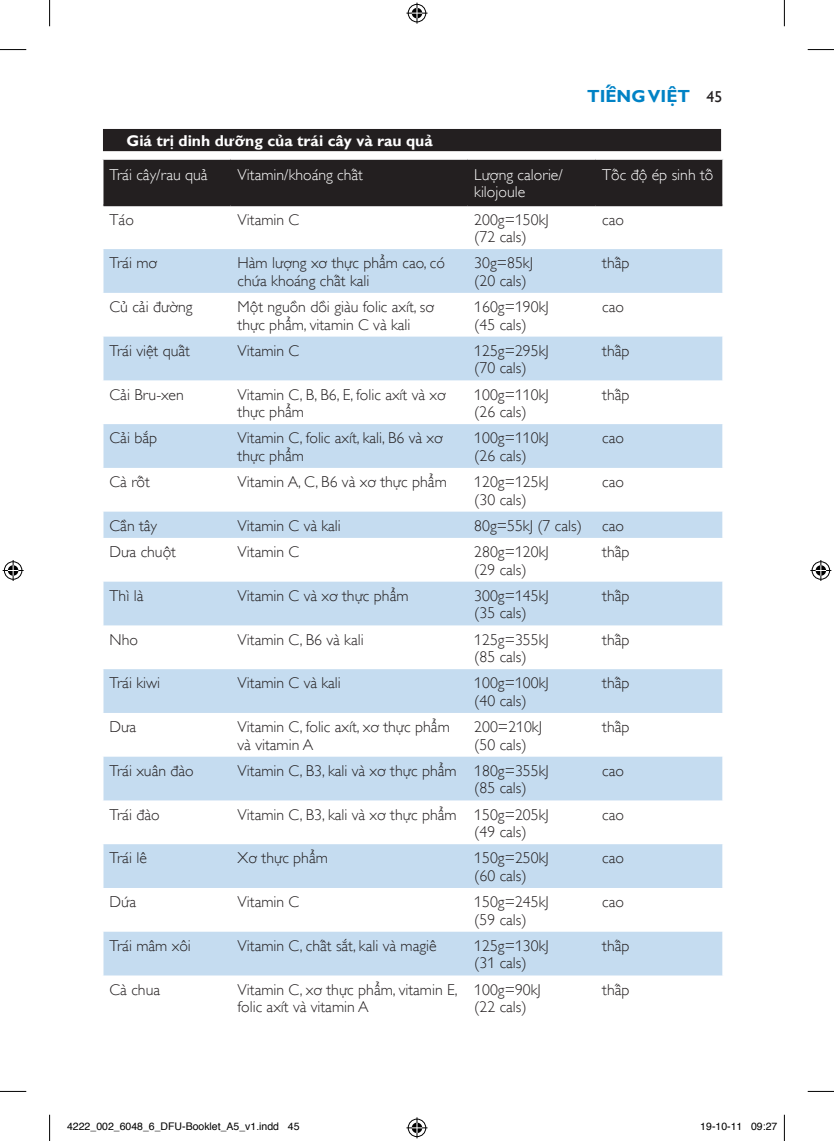
<style>
.page{position:relative;width:834px;height:1141px;background:#fff}
.page>*{position:absolute;margin:0;border:0;box-sizing:border-box;transform-origin:0 0}
.t1{font:700 17.5px "Gill Sans Viet";color:#0082c5}
.t2{font:300 15.75px/17.5px "Gill Sans Viet";color:#231f20}
.t3{font:300 15.75px/17.5px "Gill Sans Viet";color:#fff}
.t4{font:700 15.75px "Gill Sans Viet";color:#fff}
.t5{font:15.75px "Gill Sans Alt One WGL";color:#231f20}
.t6{font:10.5px "Helvetica";color:#000}
</style>
<div class="page">
<div style="left:102px;top:128px;width:620px;height:25px;background:#dedddd"></div>
<div style="left:103px;top:129px;width:617px;height:22px;background:#231f20"></div>
<div style="left:103px;top:160px;width:619px;height:44px;background:#231f20"></div>
<svg style="left:103px;top:249px;width:619px;height:726px;fill:#c5dcf0"></svg>
<svg style="left:722px;top:512px;width:1px;height:26px"></svg>
<hr style="left:103px;top:204px;width:127px;height:2px;background:#231f20">
<hr style="left:230px;top:204px;width:237px;height:2px;background:#231f20">
<hr style="left:467px;top:204px;width:128px;height:2px;background:#231f20">
<hr style="left:595px;top:204px;width:127px;height:2px;background:#231f20">
<svg style="left:0;top:49px;width:26px;height:1px"></svg>
<svg style="left:807px;top:49px;width:26px;height:1px"></svg>
<svg style="left:0;top:1091px;width:26px;height:1px"></svg>
<svg style="left:807px;top:1091px;width:26px;height:1px"></svg>
<svg style="left:49px;top:0;width:1px;height:26px"></svg>
<svg style="left:49px;top:1115px;width:1px;height:26px"></svg>
<svg style="left:783px;top:0;width:1px;height:26px"></svg>
<svg style="left:783px;top:1115px;width:1px;height:26px"></svg>
<svg style="left:406px;top:3px;width:21px;height:21px"></svg>
<svg style="left:406px;top:1117px;width:21px;height:21px"></svg>
<svg style="left:3px;top:560px;width:21px;height:21px"></svg>
<svg style="left:810px;top:560px;width:21px;height:21px"></svg>
<p class="t1" style="left:587px;top:82px;width:99px">Tiếng Việt</p>
<p class="t5" style="left:706px;top:86px;width:17px">45</p>
<p class="t4" style="left:126px;top:128px;width:308px">Giá trị dinh dưỡng của trái cây và rau quả</p>
<p class="t3" style="left:110px;top:166px;width:96px">Trái cây/rau quả</p>
<p class="t3" style="left:237px;top:166px;width:127px">Vitamin/khoáng chất</p>
<p class="t3" style="left:474px;top:166px;width:90px">Lượng calorie/ kilojoule</p>
<p class="t3" style="left:602px;top:166px;width:108px">Tốc độ ép sinh tố</p>
<p class="t2" style="left:110px;top:211px;width:26px">Táo</p>
<p class="t2" style="left:237px;top:211px;width:63px">Vitamin C</p>
<p class="t2" style="left:474px;top:211px;width:76px">200g=150kJ (72 cals)</p>
<p class="t2" style="left:602px;top:211px;width:23px">cao</p>
<p class="t2" style="left:110px;top:254px;width:49px">Trá i mơ</p>
<p class="t2" style="left:237px;top:254px;width:204px">Hàm lượng xơ thực phẩm cao, có chứa khoáng chất kali</p>
<p class="t2" style="left:474px;top:254px;width:60px">30g=85kJ (20 cals)</p>
<p class="t2" style="left:602px;top:254px;width:29px">thấp</p>
<p class="t2" style="left:110px;top:298px;width:84px">Củ cải đường</p>
<p class="t2" style="left:237px;top:298px;width:198px">Một nguồn dồi giàu folic axít, sơ thực phẩm, vitamin C và kali</p>
<p class="t2" style="left:474px;top:298px;width:76px">160g=190kJ (45 cals)</p>
<p class="t2" style="left:602px;top:298px;width:23px">cao</p>
<p class="t2" style="left:110px;top:342px;width:82px">Trái việt quất</p>
<p class="t2" style="left:237px;top:342px;width:63px">Vitamin C</p>
<p class="t2" style="left:474px;top:342px;width:76px">125g=295kJ (70 cals)</p>
<p class="t2" style="left:602px;top:342px;width:29px">thấp</p>
<p class="t2" style="left:110px;top:386px;width:76px">Cải Bru-xen</p>
<p class="t2" style="left:237px;top:386px;width:210px">Vitamin C, B, B6, E, folic axít và xơ thực phẩm</p>
<p class="t2" style="left:474px;top:386px;width:76px">100g=110kJ (26 cals)</p>
<p class="t2" style="left:602px;top:386px;width:29px">thấp</p>
<p class="t2" style="left:110px;top:429px;width:49px">Cải bắp</p>
<p class="t2" style="left:237px;top:429px;width:207px">Vitamin C, folic axít, kali, B6 và xơ thực phẩm</p>
<p class="t2" style="left:474px;top:429px;width:76px">100g=110kJ (26 cals)</p>
<p class="t2" style="left:602px;top:429px;width:23px">cao</p>
<p class="t2" style="left:110px;top:473px;width:42px">Cà rốt</p>
<p class="t2" style="left:237px;top:473px;width:211px">Vitamin A, C, B6 và xơ thực phẩm</p>
<p class="t2" style="left:474px;top:473px;width:76px">120g=125kJ (30 cals)</p>
<p class="t2" style="left:602px;top:473px;width:23px">cao</p>
<p class="t2" style="left:110px;top:517px;width:49px">Cần tây</p>
<p class="t2" style="left:237px;top:517px;width:105px">Vitamin C và kali</p>
<p class="t2" style="left:474px;top:517px;width:109px">80g=55kJ (7 cals)</p>
<p class="t2" style="left:602px;top:517px;width:23px">cao</p>
<p class="t2" style="left:110px;top:543px;width:68px">Dưa chuột</p>
<p class="t2" style="left:237px;top:543px;width:63px">Vitamin C</p>
<p class="t2" style="left:474px;top:543px;width:76px">280g=120kJ (29 cals)</p>
<p class="t2" style="left:602px;top:543px;width:29px">thấp</p>
<p class="t2" style="left:110px;top:587px;width:32px">Thì là</p>
<p class="t2" style="left:237px;top:587px;width:172px">Vitamin C và xơ thực phẩm</p>
<p class="t2" style="left:474px;top:587px;width:76px">300g=145kJ (35 cals)</p>
<p class="t2" style="left:602px;top:587px;width:29px">thấp</p>
<p class="t2" style="left:110px;top:631px;width:30px">Nho</p>
<p class="t2" style="left:237px;top:631px;width:128px">Vitamin C, B6 và kali</p>
<p class="t2" style="left:474px;top:631px;width:76px">125g=355kJ (85 cals)</p>
<p class="t2" style="left:602px;top:631px;width:29px">thấp</p>
<p class="t2" style="left:110px;top:674px;width:52px">Trái kiwi</p>
<p class="t2" style="left:237px;top:674px;width:105px">Vitamin C và kali</p>
<p class="t2" style="left:474px;top:674px;width:76px">100g=100kJ (40 cals)</p>
<p class="t2" style="left:602px;top:674px;width:29px">thấp</p>
<p class="t2" style="left:110px;top:718px;width:28px">Dưa</p>
<p class="t2" style="left:237px;top:718px;width:214px">Vitamin C, folic axít, xơ thực phẩm và vitamin A</p>
<p class="t2" style="left:474px;top:718px;width:69px">200=210kJ (50 cals)</p>
<p class="t2" style="left:602px;top:718px;width:29px">thấp</p>
<p class="t2" style="left:110px;top:762px;width:86px">Trái xuân đào</p>
<p class="t2" style="left:474px;top:762px;width:76px;text-indent:-237px">Vitamin C, B3, kali và xơ thực phẩm 180g=355kJ (85 cals)</p>
<p class="t2" style="left:602px;top:762px;width:23px">cao</p>
<p class="t2" style="left:110px;top:806px;width:52px">Trá i đào</p>
<p class="t2" style="left:474px;top:806px;width:76px;text-indent:-237px">Vitamin C, B3, kali và xơ thực phẩm 150g=205kJ (49 cals)</p>
<p class="t2" style="left:602px;top:806px;width:23px">cao</p>
<p class="t2" style="left:110px;top:849px;width:39px">Trá i lê</p>
<p class="t2" style="left:237px;top:849px;width:92px">Xơ thực phẩm</p>
<p class="t2" style="left:474px;top:849px;width:76px">150g=250kJ (60 cals)</p>
<p class="t2" style="left:602px;top:849px;width:23px">cao</p>
<p class="t2" style="left:110px;top:893px;width:28px">Dứa</p>
<p class="t2" style="left:237px;top:893px;width:63px">Vitamin C</p>
<p class="t2" style="left:474px;top:893px;width:76px">150g=245kJ (59 cals)</p>
<p class="t2" style="left:602px;top:893px;width:23px">cao</p>
<p class="t2" style="left:110px;top:937px;width:83px">Trái mâm xôi</p>
<p class="t2" style="left:237px;top:937px;width:200px">Vitamin C, chất sắt, kali và magiê</p>
<p class="t2" style="left:474px;top:937px;width:76px">125g=130kJ (31 cals)</p>
<p class="t2" style="left:602px;top:937px;width:29px">thấp</p>
<p class="t2" style="left:110px;top:981px;width:52px">Cà chua</p>
<p class="t2" style="left:237px;top:981px;width:221px">Vitamin C, xơ thực phẩm, vitamin E, folic axít và vitamin A</p>
<p class="t2" style="left:474px;top:981px;width:68px">100g=90kJ (22 cals)</p>
<p class="t2" style="left:602px;top:981px;width:29px">thấp</p>
<p class="t6" style="left:67px;top:1119px;width:234px">4222_002_6048_6_DFU-Booklet_A5_v1.indd 45</p>
<p class="t6" style="left:700px;top:1119px;width:79px">19-10-11 09:27</p>
</div>
